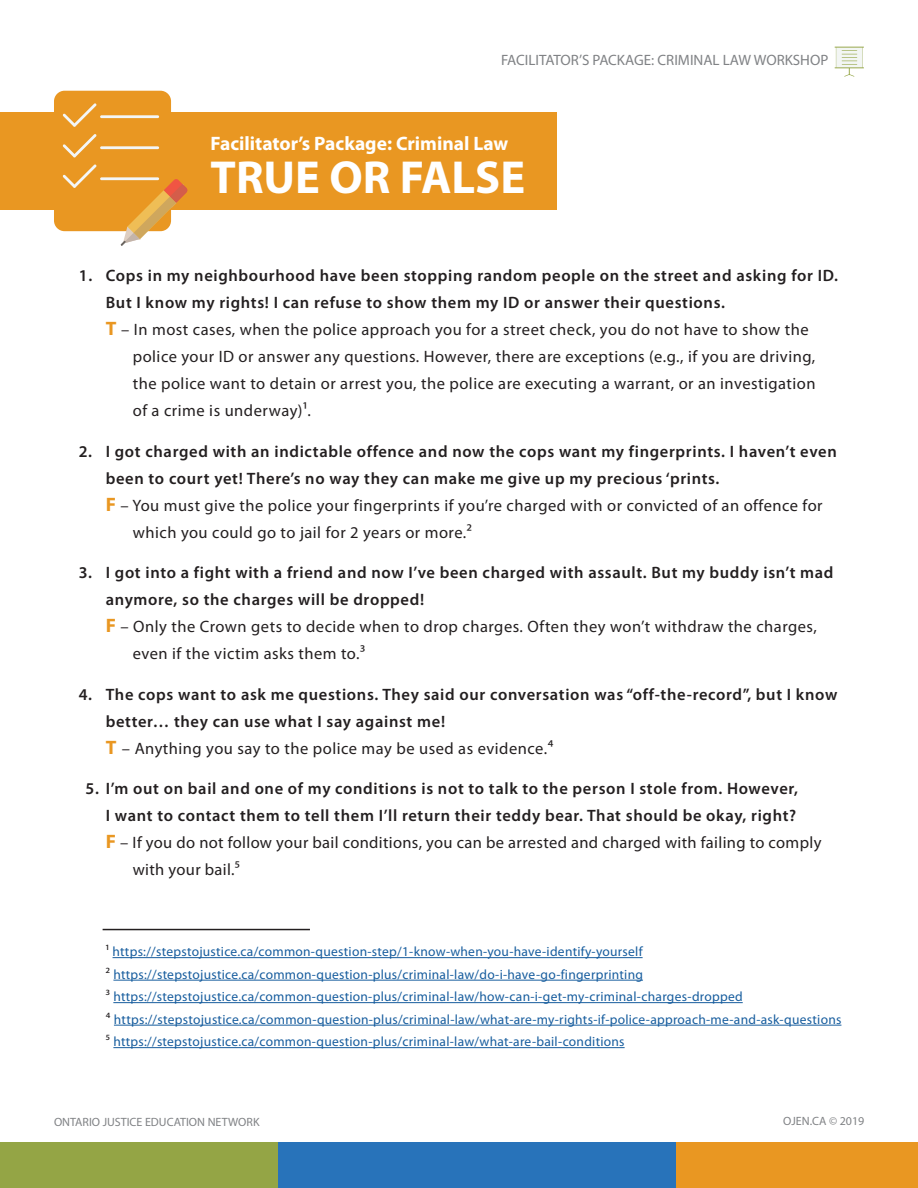
<style>
.page{position:relative;width:918px;height:1188px;background:#fff}
.page>*{position:absolute;margin:0;border:0;box-sizing:border-box;transform-origin:0 0}
.t1{font:700 46.5px "Myriad Pro";color:#fff}
.t2{font:700 19.5px "Myriad Pro";color:#fff}
.t3{font:600 16.5px/27px "Myriad Pro";letter-spacing:.04em;color:#231f20}
.t4{font:16.5px/27px "Myriad Pro";letter-spacing:.03em;color:#231f20;text-align:justify}
.t5{font:15px "Myriad Pro";color:#808285}
.t6{font:13.5px/22.5px "Myriad Pro";letter-spacing:.02em;color:#175d9e}
.t7{font:12px "Myriad Pro";color:#808285}
.s1{font-weight:700;font-size:19.5px;color:#e99722}
.s2{font-weight:400}
.s3{color:#231f20}
</style>
<div class="page">
<div style="left:0;top:1142px;width:295px;height:46px;background:#94a545"></div>
<div style="left:658px;top:1142px;width:260px;height:46px;background:#e99722"></div>
<div style="left:278px;top:1142px;width:397px;height:46px;background:#2873ba"></div>
<hr style="left:113px;top:957px;width:530px;height:1px;background:#175d9e">
<hr style="left:113px;top:980px;width:530px;height:1px;background:#175d9e">
<hr style="left:113px;top:1002px;width:630px;height:1px;background:#175d9e">
<hr style="left:114px;top:1025px;width:727px;height:1px;background:#175d9e">
<hr style="left:113px;top:1047px;width:512px;height:1px;background:#175d9e">
<div style="left:0;top:113px;width:556px;height:97px;background:#e99722"></div>
<div style="left:54px;top:91px;width:117px;height:140px;background:#e99722;border-radius:11px"></div>
<svg style="left:121px;top:179px;width:67px;height:67px"></svg>
<hr style="left:100px;top:115px;width:59px;height:3px;background:#f3f6f7">
<svg style="left:63px;top:103px;width:34px;height:24px"></svg>
<svg style="left:63px;top:134px;width:34px;height:24px"></svg>
<svg style="left:63px;top:164px;width:34px;height:24px"></svg>
<hr style="left:100px;top:146px;width:59px;height:3px;background:#f3f6f7">
<hr style="left:100px;top:177px;width:59px;height:3px;background:#f3f6f7">
<svg style="left:835px;top:47px;width:29px;height:30px"></svg>
<hr style="left:103px;top:929px;width:207px;height:1px;background:#231f20">
<p class="t5" style="left:501px;top:51px;width:329px">FACILITATOR’S PACKAGE: CRIMINAL LAW WORKSHOP</p>
<p class="t2" style="left:211px;top:130px;width:299px">Facilitator’s Package: Criminal Law</p>
<h1 class="t1" style="left:211px;top:147px;width:316px">TRUE OR FALSE</h1>
<p class="t3" style="left:106px;top:262px;width:734px;text-indent:-27px">1. Cops in my neighbourhood have been stopping random people on the street and asking for ID.<br>But I know my rights! I can refuse to show them my ID or answer their questions.<br><span class="s1">T</span> <span class="s2">– In most cases, when the police approach you for a street check, you do not have to show the</span></p>
<p class="t4" style="left:133px;top:343px;width:684px">police your ID or answer any questions. However, there are exceptions (e.g., if you are driving, the police want to detain or arrest you, the police are executing a warrant, or an investigation of a crime is underway)1.</p>
<p class="t3" style="left:79px;top:437px;width:760px">2. I got charged with an indictable offence and now the cops want my fingerprints. I haven’t even</p>
<p class="t3" style="left:106px;top:464px;width:615px">been to court yet! There’s no way they can make me give up my precious ‘prints.</p>
<p class="t4" style="left:106px;top:492px;width:718px"><span class="s1">F</span> – You must give the police your fingerprints if you’re charged with or convicted of an offence for</p>
<p class="t4" style="left:133px;top:518px;width:341px">which you could go to jail for 2 years or more.2</p>
<p class="t3" style="left:79px;top:559px;width:756px">3. I got into a fight with a friend and now I’ve been charged with assault. But my buddy isn’t mad</p>
<p class="t3" style="left:106px;top:586px;width:320px">anymore, so the charges will be dropped!</p>
<p class="t4" style="left:106px;top:613px;width:713px"><span class="s1">F</span> – Only the Crown gets to decide when to drop charges. Often they won’t withdraw the charges,</p>
<p class="t4" style="left:133px;top:640px;width:234px">even if the victim asks them to.3</p>
<p class="t3" style="left:106px;top:680px;width:733px;text-indent:-27px">4. The cops want to ask me questions. They said our conversation was “off-the-record”, but I know better… they can use what I say against me!<br><span class="s1">T</span> <span class="s2">– Anything you say to the police may be used as evidence.⁴</span></p>
<p class="t3" style="left:86px;top:775px;width:714px">5. I’m out on bail and one of my conditions is not to talk to the person I stole from. However,</p>
<p class="t3" style="left:106px;top:802px;width:692px">I want to contact them to tell them I’ll return their teddy bear. That should be okay, right?</p>
<p class="t4" style="left:106px;top:829px;width:717px"><span class="s1">F</span> – If you do not follow your bail conditions, you can be arrested and charged with failing to comply</p>
<p class="t4" style="left:133px;top:856px;width:109px">with your bail.⁵</p>
<p class="t6" style="left:106px;top:940px;width:737px"><span class="s3">1</span> https://stepstojustice.ca/common-question-step/1-know-when-you-have-identify-yourself<br><span class="s3">2</span> https://stepstojustice.ca/common-question-plus/criminal-law/do-i-have-go-fingerprinting<br><span class="s3">3</span> https://stepstojustice.ca/common-question-plus/criminal-law/how-can-i-get-my-criminal-charges-dropped<br><span class="s3">4</span> https://stepstojustice.ca/common-question-plus/criminal-law/what-are-my-rights-if-police-approach-me-and-ask-questions <span class="s3">5</span> https://stepstojustice.ca/common-question-plus/criminal-law/what-are-bail-conditions</p>
<p class="t7" style="left:54px;top:1115px;width:207px">ONTARIO JUSTICE EDUCATION NETWORK</p>
<p class="t7" style="left:783px;top:1114px;width:83px">OJEN.CA © 2019</p>
</div>
